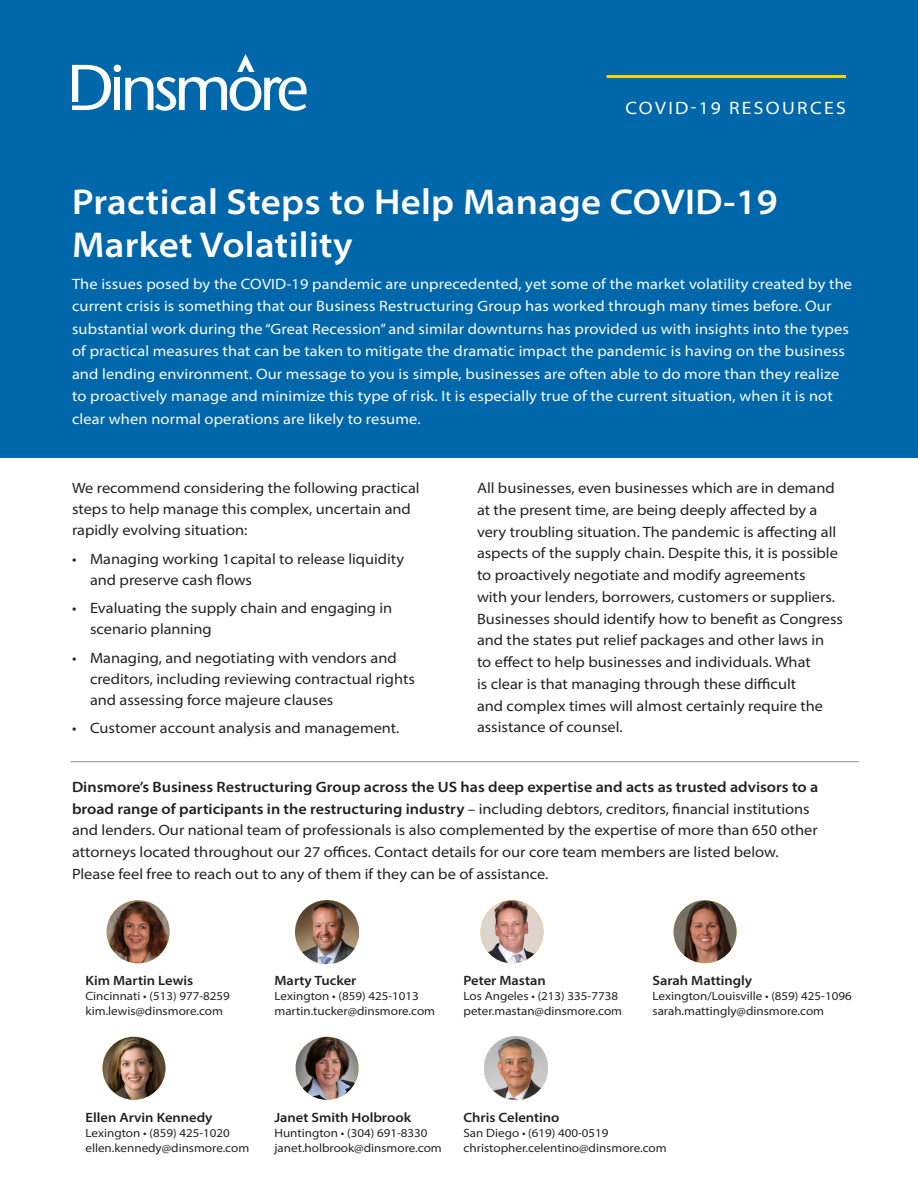
<style>
.page{position:relative;width:918px;height:1188px;background:#fff}
.page>*{position:absolute;margin:0;border:0;box-sizing:border-box;transform-origin:0 0}
.t1{font:600 semi-expanded 36px/43.5px "Myriad Pro";letter-spacing:.01em;color:#fff}
.t2{font:semi-expanded 18px "Myriad Pro";letter-spacing:.13em;color:#fff}
.t3{font:semi-expanded 15px/21.8px "Myriad Pro";color:#231f20}
.t4{font:semi-expanded 15px/22.5px "Myriad Pro";letter-spacing:.01em;color:#fff}
.t5{font:600 semi-expanded 13.5px "Myriad Pro";color:#231f20}
.t6{font:semi-expanded 12px "Myriad Pro";color:#231f20}
.s1{font-weight:600}
</style>
<div class="page">
<div style="left:0;top:0;width:918px;height:457px;background:#0067aa"></div>
<div style="left:114px;top:65px;width:7px;height:7px;background:#fff;border-radius:50%"></div>
<div style="left:114px;top:78px;width:6px;height:32px;background:#fff"></div>
<svg style="left:125px;top:54px;width:182px;height:57px"></svg>
<svg style="left:72px;top:65px;width:39px;height:45px"></svg>
<hr style="left:607px;top:75px;width:239px;height:3px;background:#fed304">
<img style="left:107px;top:900px;width:63px;height:63px;border-radius:31px">
<img style="left:296px;top:900px;width:63px;height:63px">
<img style="left:481px;top:900px;width:63px;height:63px;border-radius:32px">
<img style="left:674px;top:900px;width:63px;height:63px;border-radius:32px">
<img style="left:103px;top:1037px;width:63px;height:63px;border-radius:32px">
<img style="left:296px;top:1037px;width:62px;height:63px">
<img style="left:485px;top:1037px;width:63px;height:63px">
<hr style="left:70px;top:761px;width:789px;height:1px;background:#939598">
<p class="t2" style="left:625px;top:97px;width:222px">COVID-19 RESOURCES</p>
<p class="t1" style="left:72px;top:179px;width:707px">Practical Steps to Help Manage COVID-19<br>Market Volatility</p>
<p class="t4" style="left:72px;top:272px;width:782px">The issues posed by the COVID-19 pandemic are unprecedented, yet some of the market volatility created by the current crisis is something that our Business Restructuring Group has worked through many times before. Our substantial work during the “Great Recession” and similar downturns has provided us with insights into the types of practical measures that can be taken to mitigate the dramatic impact the pandemic is having on the business and lending environment. Our message to you is simple, businesses are often able to do more than they realize to proactively manage and minimize this type of risk. It is especially true of the current situation, when it is not clear when normal operations are likely to resume.</p>
<p class="t3" style="left:72px;top:477px;width:349px;line-height:21px">We recommend considering the following practical steps to help manage this complex, uncertain and rapidly evolving situation:</p>
<p class="t3" style="left:90px;top:548px;width:316px;line-height:21px;text-indent:-18px">• Managing working 1capital to release liquidity and preserve cash flows</p>
<p class="t3" style="left:90px;top:597px;width:304px;line-height:21px;text-indent:-18px">• Evaluating the supply chain and engaging in scenario planning</p>
<p class="t3" style="left:90px;top:647px;width:327px;line-height:21px;text-indent:-18px">• Managing, and negotiating with vendors and creditors, including reviewing contractual rights and assessing force majeure clauses</p>
<p class="t3" style="left:72px;top:717px;width:329px">• Customer account analysis and management.</p>
<p class="t3" style="left:477px;top:477px;width:368px">All businesses, even businesses which are in demand at the present time, are being deeply affected by a very troubling situation. The pandemic is affecting all aspects of the supply chain. Despite this, it is possible to proactively negotiate and modify agreements<br>with your lenders, borrowers, customers or suppliers.<br>Businesses should identify how to benefit as Congress and the states put relief packages and other laws in<br>to effect to help businesses and individuals. What<br>is clear is that managing through these difficult<br>and complex times will almost certainly require the assistance of counsel.</p>
<p class="t3" style="left:72px;top:776px;width:748px"><span class="s1">Dinsmore’s Business Restructuring Group across the US has deep expertise and acts as trusted advisors to a broad range of participants in the restructuring industry</span> – including debtors, creditors, financial institutions and lenders. Our national team of professionals is also complemented by the expertise of more than 650 other attorneys located throughout our 27 offices. Contact details for our core team members are listed below.<br>Please feel free to reach out to any of them if they can be of assistance.</p>
<p class="t5" style="left:86px;top:972px;width:109px">Kim Martin Lewis</p>
<p class="t6" style="left:86px;top:989px;width:146px">Cincinnati • (513) 977-8259</p>
<p class="t6" style="left:86px;top:1004px;width:139px">kim.lewis@dinsmore.com</p>
<p class="t5" style="left:274px;top:972px;width:83px">Marty Tucker</p>
<p class="t6" style="left:274px;top:989px;width:146px">Lexington • (859) 425-1013</p>
<p class="t6" style="left:274px;top:1004px;width:162px">martin.tucker@dinsmore.com</p>
<p class="t5" style="left:464px;top:972px;width:84px">Peter Mastan</p>
<p class="t6" style="left:464px;top:989px;width:156px">Los Angeles • (213) 335-7738</p>
<p class="t6" style="left:464px;top:1004px;width:160px">peter.mastan@dinsmore.com</p>
<p class="t5" style="left:652px;top:972px;width:101px">Sarah Mattingly</p>
<p class="t6" style="left:652px;top:989px;width:201px">Lexington/Louisville • (859) 425-1096</p>
<p class="t6" style="left:652px;top:1004px;width:173px">sarah.mattingly@dinsmore.com</p>
<p class="t5" style="left:86px;top:1109px;width:129px">Ellen Arvin Kennedy</p>
<p class="t6" style="left:86px;top:1125px;width:146px">Lexington • (859) 425-1020</p>
<p class="t6" style="left:86px;top:1140px;width:165px">ellen.kennedy@dinsmore.com</p>
<p class="t5" style="left:274px;top:1109px;width:138px">Janet Smith Holbrook</p>
<p class="t6" style="left:274px;top:1125px;width:155px">Huntington • (304) 691-8330</p>
<p class="t6" style="left:274px;top:1140px;width:169px">janet.holbrook@dinsmore.com</p>
<p class="t5" style="left:464px;top:1109px;width:98px">Chris Celentino</p>
<p class="t6" style="left:464px;top:1125px;width:147px">San Diego • (619) 400-0519</p>
<p class="t6" style="left:464px;top:1140px;width:205px">christopher.celentino@dinsmore.com</p>
</div>
